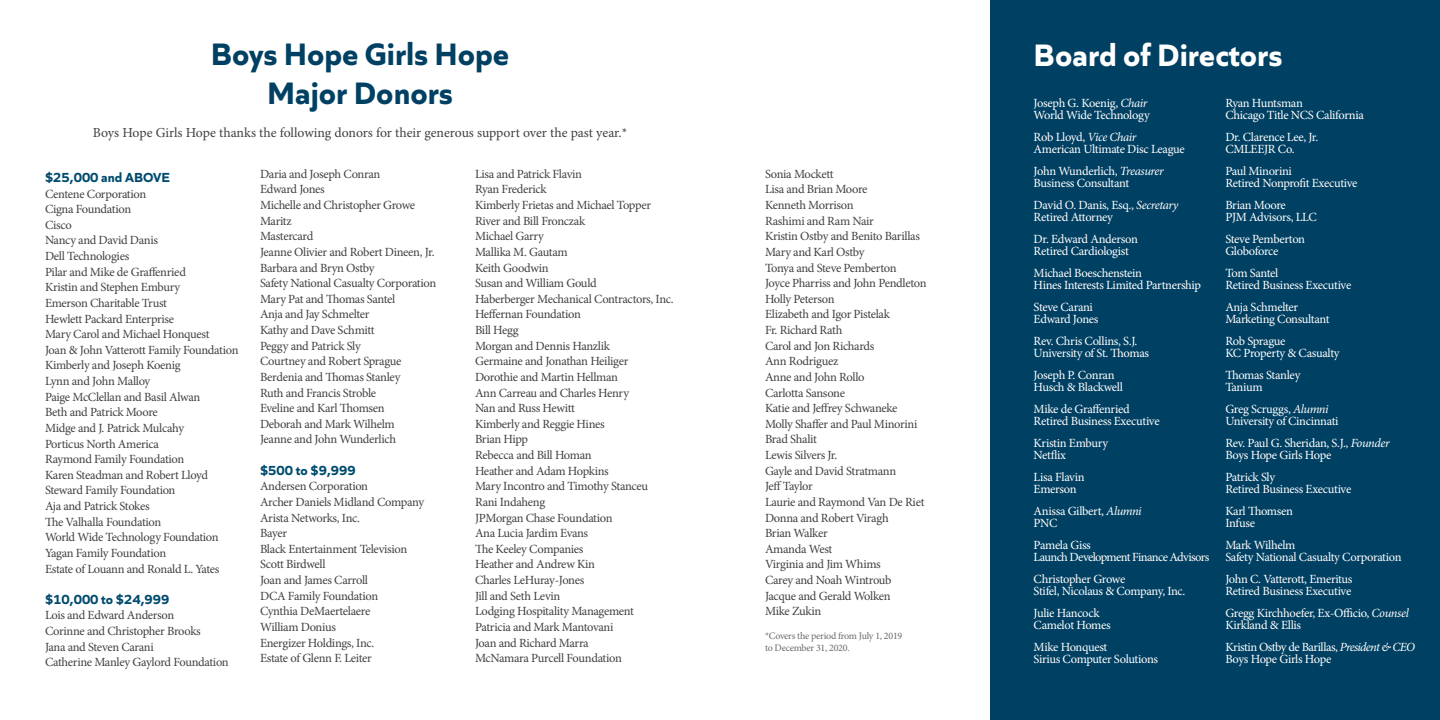
<style>
.page{position:relative;width:1440px;height:720px;background:#fff}
.page>*{position:absolute;margin:0;border:0;box-sizing:border-box;transform-origin:0 0}
.t1{font:700 32.5px/39px "Quiet Sans";color:#004062;text-align:center}
.t2{font:700 32.5px "Quiet Sans";color:#fff}
.t3{font:13.75px "Minion Pro";letter-spacing:-.005em;color:#414042}
.t4{font:700 13.75px "Quiet Sans";color:#004b6e}
.t5{font:12.5px/15.6px "Minion Pro";letter-spacing:-.03em;color:#414042}
.t6{font:12.5px/12.5px "Minion Pro";letter-spacing:-.03em;color:#fff}
.t7{font:12.5px/12.5px "Minion Pro";letter-spacing:-.05em;color:#fff}
.t8{font:10px/12px "Minion Pro";letter-spacing:-.025em;color:#696a6d}
.s1{font-style:italic}
</style>
<div class="page">
<div style="left:990px;top:0;width:450px;height:720px;background:#004062"></div>
<h1 class="t1" style="left:211px;top:32px;width:300px">Boys Hope Girls Hope<br>Major Donors</h1>
<p class="t3" style="left:93px;top:124px;width:536px">Boys Hope Girls Hope thanks the following donors for their generous support over the past year.*</p>
<p class="t4" style="left:45px;top:167px;width:127px">$25,000 and ABOVE</p>
<p class="t5" style="left:45px;top:186px;width:195px">Centene Corporation<br>Cigna Foundation<br>Cisco<br>Nancy and David Danis<br>Dell Technologies<br>Pilar and Mike de Graffenried<br>Kristin and Stephen Embury<br>Emerson Charitable Trust<br>Hewlett Packard Enterprise<br>Mary Carol and Michael Honquest<br>Joan &amp; John Vatterott Family Foundation<br>Kimberly and Joseph Koenig<br>Lynn and John Malloy<br>Paige McClellan and Basil Alwan<br>Beth and Patrick Moore<br>Midge and J. Patrick Mulcahy<br>Porticus North America<br>Raymond Family Foundation<br>Karen Steadman and Robert Lloyd<br>Steward Family Foundation<br>Aja and Patrick Stokes<br>The Valhalla Foundation<br>World Wide Technology Foundation<br>Yagan Family Foundation<br>Estate of Louann and Ronald L. Yates</p>
<p class="t4" style="left:45px;top:588px;width:126px">$10,000 to $24,999</p>
<p class="t5" style="left:45px;top:608px;width:185px">Lois and Edward Anderson<br>Corinne and Christopher Brooks<br>Jana and Steven Carani<br>Catherine Manley Gaylord Foundation</p>
<p class="t5" style="left:260px;top:166px;width:178px">Daria and Joseph Conran<br>Edward Jones<br>Michelle and Christopher Growe<br>Maritz<br>Mastercard<br>Jeanne Olivier and Robert Dineen, Jr.<br>Barbara and Bryn Ostby<br>Safety National Casualty Corporation<br>Mary Pat and Thomas Santel<br>Anja and Jay Schmelter<br>Kathy and Dave Schmitt<br>Peggy and Patrick Sly<br>Courtney and Robert Sprague<br>Berdenia and Thomas Stanley<br>Ruth and Francis Stroble<br>Eveline and Karl Thomsen<br>Deborah and Mark Wilhelm<br>Jeanne and John Wunderlich</p>
<p class="t4" style="left:260px;top:459px;width:97px">$500 to $9,999</p>
<p class="t5" style="left:260px;top:479px;width:166px">Andersen Corporation<br>Archer Daniels Midland Company<br>Arista Networks, Inc.<br>Bayer<br>Black Entertainment Television<br>Scott Birdwell<br>Joan and James Carroll<br>DCA Family Foundation<br>Cynthia DeMaertelaere<br>William Donius<br>Energizer Holdings, Inc.<br>Estate of Glenn F. Leiter</p>
<p class="t5" style="left:475px;top:166px;width:200px">Lisa and Patrick Flavin<br>Ryan Frederick<br>Kimberly Frietas and Michael Topper<br>River and Bill Fronczak<br>Michael Garry<br>Mallika M. Gautam<br>Keith Goodwin<br>Susan and William Gould<br>Haberberger Mechanical Contractors, Inc.<br>Heffernan Foundation<br>Bill Hegg<br>Morgan and Dennis Hanzlik<br>Germaine and Jonathan Heiliger<br>Dorothie and Martin Hellman<br>Ann Carreau and Charles Henry<br>Nan and Russ Hewitt<br>Kimberly and Reggie Hines<br>Brian Hipp<br>Rebecca and Bill Homan<br>Heather and Adam Hopkins<br>Mary Incontro and Timothy Stanceu<br>Rani Indaheng<br>JPMorgan Chase Foundation<br>Ana Lucia Jardim Evans<br>The Keeley Companies<br>Heather and Andrew Kin<br>Charles LeHuray-Jones<br>Jill and Seth Levin<br>Lodging Hospitality Management<br>Patricia and Mark Mantovani<br>Joan and Richard Marra<br>McNamara Purcell Foundation</p>
<p class="t5" style="left:765px;top:166px;width:163px">Sonia Mockett<br>Lisa and Brian Moore<br>Kenneth Morrison<br>Rashimi and Ram Nair<br>Kristin Ostby and Benito Barillas<br>Mary and Karl Ostby<br>Tonya and Steve Pemberton<br>Joyce Pharriss and John Pendleton<br>Holly Peterson<br>Elizabeth and Igor Pistelak<br>Fr. Richard Rath<br>Carol and Jon Richards<br>Ann Rodriguez<br>Anne and John Rollo<br>Carlotta Sansone<br>Katie and Jeffrey Schwaneke<br>Molly Shaffer and Paul Minorini<br>Brad Shalit<br>Lewis Silvers Jr.<br>Gayle and David Stratmann<br>Jeff Taylor<br>Laurie and Raymond Van De Riet<br>Donna and Robert Viragh<br>Brian Walker<br>Amanda West<br>Virginia and Jim Whims<br>Carey and Noah Wintroub<br>Jacque and Gerald Wolken<br>Mike Zukin</p>
<p class="t8" style="left:765px;top:630px;width:139px">*Covers the period from July 1, 2019 to December 31, 2020.</p>
<h1 class="t2" style="left:1034px;top:30px;width:250px">Board of Directors</h1>
<p class="t6" style="left:1034px;top:97px;width:118px">Joseph G. Koenig, <span class="s1">Chair<br></span>World Wide Technology</p>
<p class="t6" style="left:1034px;top:131px;width:153px">Rob Lloyd, <span class="s1">Vice Chair<br></span>American Ultimate Disc League</p>
<p class="t6" style="left:1034px;top:165px;width:132px">John Wunderlich, <span class="s1">Treasurer<br></span>Business Consultant</p>
<p class="t6" style="left:1034px;top:199px;width:146px">David O. Danis, Esq., <span class="s1">Secretary<br></span>Retired Attorney</p>
<p class="t6" style="left:1034px;top:233px;width:106px">Dr. Edward Anderson<br>Retired Cardiologist</p>
<p class="t6" style="left:1034px;top:267px;width:169px">Michael Boeschenstein<br>Hines Interests Limited Partnership</p>
<p class="t6" style="left:1034px;top:301px;width:66px">Steve Carani<br>Edward Jones</p>
<p class="t6" style="left:1034px;top:335px;width:117px">Rev. Chris Collins, S.J.<br>University of St. Thomas</p>
<p class="t6" style="left:1034px;top:369px;width:91px">Joseph P. Conran<br>Husch &amp; Blackwell</p>
<p class="t6" style="left:1034px;top:403px;width:127px">Mike de Graffenried<br>Retired Business Executive</p>
<p class="t6" style="left:1034px;top:437px;width:76px">Kristin Embury<br>Netflix</p>
<p class="t6" style="left:1034px;top:471px;width:53px">Lisa Flavin<br>Emerson</p>
<p class="t6" style="left:1034px;top:505px;width:110px">Anissa Gilbert, <span class="s1">Alumni<br></span>PNC</p>
<p class="t7" style="left:1034px;top:539px;width:177px">Pamela Giss<br>Launch Development Finance Advisors</p>
<p class="t6" style="left:1034px;top:573px;width:153px">Christopher Growe<br>Stifel, Nicolaus &amp; Company, Inc.</p>
<p class="t6" style="left:1034px;top:607px;width:79px">Julie Hancock<br>Camelot Homes</p>
<p class="t6" style="left:1034px;top:641px;width:126px">Mike Honquest<br>Sirius Computer Solutions</p>
<p class="t6" style="left:1225px;top:97px;width:140px">Ryan Huntsman<br>Chicago Title NCS California</p>
<p class="t6" style="left:1225px;top:131px;width:94px">Dr. Clarence Lee, Jr.<br>CMLEEJR Co.</p>
<p class="t6" style="left:1225px;top:165px;width:134px">Paul Minorini<br>Retired Nonprofit Executive</p>
<p class="t6" style="left:1225px;top:199px;width:93px">Brian Moore<br>PJM Advisors, LLC</p>
<p class="t6" style="left:1225px;top:233px;width:81px">Steve Pemberton<br>Globoforce</p>
<p class="t6" style="left:1225px;top:267px;width:127px">Tom Santel<br>Retired Business Executive</p>
<p class="t6" style="left:1225px;top:301px;width:106px">Anja Schmelter<br>Marketing Consultant</p>
<p class="t6" style="left:1225px;top:335px;width:116px">Rob Sprague<br>KC Property &amp; Casualty</p>
<p class="t6" style="left:1225px;top:369px;width:77px">Thomas Stanley<br>Tanium</p>
<p class="t6" style="left:1225px;top:403px;width:115px">Greg Scruggs, <span class="s1">Alumni<br></span>University of Cincinnati</p>
<p class="t6" style="left:1225px;top:437px;width:166px">Rev. Paul G. Sheridan, S.J., <span class="s1">Founder<br></span>Boys Hope Girls Hope</p>
<p class="t6" style="left:1225px;top:471px;width:127px">Patrick Sly<br>Retired Business Executive</p>
<p class="t6" style="left:1225px;top:505px;width:69px">Karl Thomsen<br>Infuse</p>
<p class="t6" style="left:1225px;top:539px;width:178px">Mark Wilhelm<br>Safety National Casualty Corporation</p>
<p class="t6" style="left:1225px;top:573px;width:129px">John C. Vatterott, Emeritus<br>Retired Business Executive</p>
<p class="t6" style="left:1225px;top:607px;width:185px">Gregg Kirchhoefer, Ex-Officio, <span class="s1">Counsel<br></span>Kirkland &amp; Ellis</p>
<p class="t6" style="left:1225px;top:641px;width:191px">Kristin Ostby de Barillas, <span class="s1">President &amp; CEO<br></span>Boys Hope Girls Hope</p>
</div>
